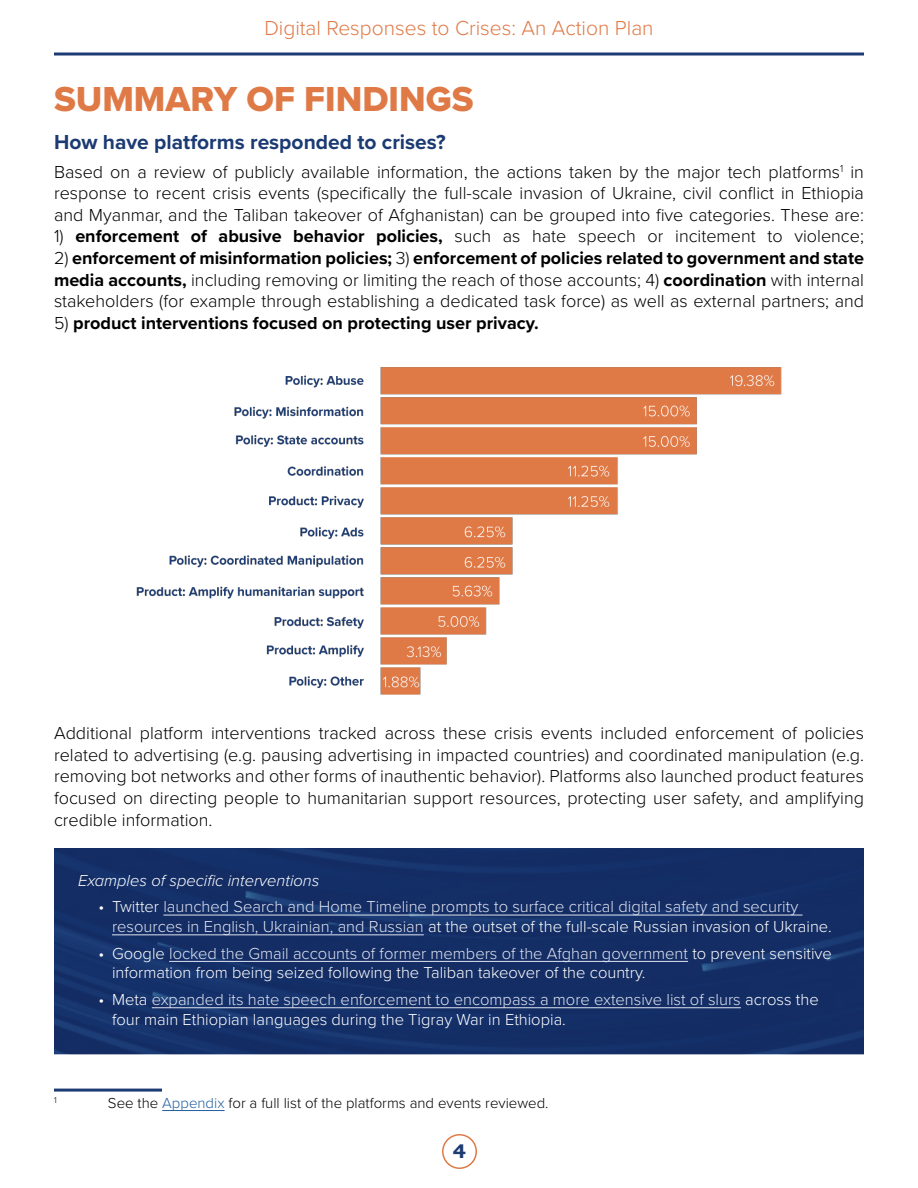
<style>
.page{position:relative;width:918px;height:1188px;background:#fff}
.page>*{position:absolute;margin:0;border:0;box-sizing:border-box;transform-origin:0 0}
.t1{font:36px "Proxima Nova Extrabld";color:#df7a47}
.t2{font:300 21px "Proxima Nova";color:#df7a47}
.t3{font:700 21px "Proxima Nova";color:#1c3b73}
.t4{font:800 21px "Abadi MT Pro";color:#1c3b73}
.t5{font:300 18px/21.6px "Proxima Nova";color:#000;text-align:justify}
.t6{font:700 18px "Proxima Nova";color:#000}
.t7{font:300 16.5px/19.8px "Proxima Nova";color:#fff}
.t8{font:300 16.5px/19.8px "Proxima Nova";color:#dfe3f0}
.t9{font:italic 300 16.5px "Proxima Nova";color:#fff}
.t10{font:300 15px "Proxima Nova";color:#000}
.t11{font:300 8.7px "Proxima Nova";color:#000}
.s1{font-weight:700}
.s2{font-weight:300}
.s3{color:#fff}
.s4{color:#dfe3f0}
.s5{color:#215e9e}
</style>
<div class="page">
<svg style="left:54px;top:52px;width:810px;height:4px;background:#546b95"></svg>
<div style="left:442px;top:1134px;width:35px;height:35px;border:2px solid #df7a47;border-radius:50%"></div>
<hr style="left:54px;top:1089px;width:108px;height:3px;background:#1c3b73">
<hr style="left:162px;top:1110px;width:63px;height:1px;background:#215e9e">
<img style="left:136px;top:367px;width:646px;height:328px">
<img style="left:54px;top:849px;width:810px;height:205px">
<hr style="left:163px;top:915px;width:640px;height:1px;background:#dfe3f0">
<hr style="left:112px;top:935px;width:312px;height:1px;background:#dfe3f0">
<hr style="left:169px;top:961px;width:519px;height:1px;background:#dfe3f0">
<hr style="left:152px;top:1007px;width:589px;height:1px;background:#dfe3f0">
<p class="t2" style="left:264px;top:13px;width:391px">Digital Responses to Crises: An Action Plan</p>
<h1 class="t1" style="left:54px;top:72px;width:421px">SUMMARY OF FINDINGS</h1>
<p class="t3" style="left:54px;top:127px;width:393px">How have platforms responded to crises?</p>
<p class="t5" style="left:54px;top:160px;width:812px">Based on a review of publicly available information, the actions taken by the major tech platforms<sup>1</sup> in response to recent crisis events (specifically the full-scale invasion of Ukraine, civil conflict in Ethiopia and Myanmar, and the Taliban takeover of Afghanistan) can be grouped into five categories. These are:</p>
<p class="t5" style="left:54px;top:225px;width:812px">1) <span class="s1">enforcement of abusive behavior policies,</span> such as hate speech or incitement to violence;</p>
<p class="t5" style="left:54px;top:246px;width:812px">2) <span class="s1">enforcement of misinformation policies;</span> 3) <span class="s1">enforcement of policies related to government and state media accounts,</span> including removing or limiting the reach of those accounts; 4) <span class="s1">coordination</span> with internal stakeholders (for example through establishing a dedicated task force) as well as external partners; and</p>
<p class="t6" style="left:54px;top:309px;width:486px"><span class="s2">5)</span> product interventions focused on protecting user privacy.</p>
<p class="t5" style="left:54px;top:721px;width:812px">Additional platform interventions tracked across these crisis events included enforcement of policies related to advertising (e.g. pausing advertising in impacted countries) and coordinated manipulation (e.g. removing bot networks and other forms of inauthentic behavior). Platforms also launched product features focused on directing people to humanitarian support resources, protecting user safety, and amplifying credible information.</p>
<p class="t9" style="left:78px;top:868px;width:243px">Examples of specific interventions</p>
<p class="t8" style="left:112px;top:896px;width:721px;text-indent:-13px"><span class="s3">• Twitter</span> launched Search and Home Timeline prompts to surface critical digital safety and security resources in English, Ukrainian, and Russian <span class="s3">at the outset of the full-scale Russian invasion of Ukraine.</span></p>
<p class="t7" style="left:112px;top:942px;width:721px;text-indent:-13px">• Google <span class="s4">locked the Gmail accounts of former members of the Afghan government</span> to prevent sensitive information from being seized following the Taliban takeover of the country.</p>
<p class="t7" style="left:112px;top:989px;width:708px;text-indent:-13px">• Meta <span class="s4">expanded its hate speech enforcement to encompass a more extensive list of slurs</span> across the four main Ethiopian languages during the Tigray War in Ethiopia.</p>
<p class="t11" style="left:54px;top:1094px;width:4px">1</p>
<p class="t10" style="left:108px;top:1092px;width:442px">See the <span class="s5">Appendix</span> for a full list of the platforms and events reviewed.</p>
<p class="t4" style="left:453px;top:1139px;width:15px">4</p>
</div>
